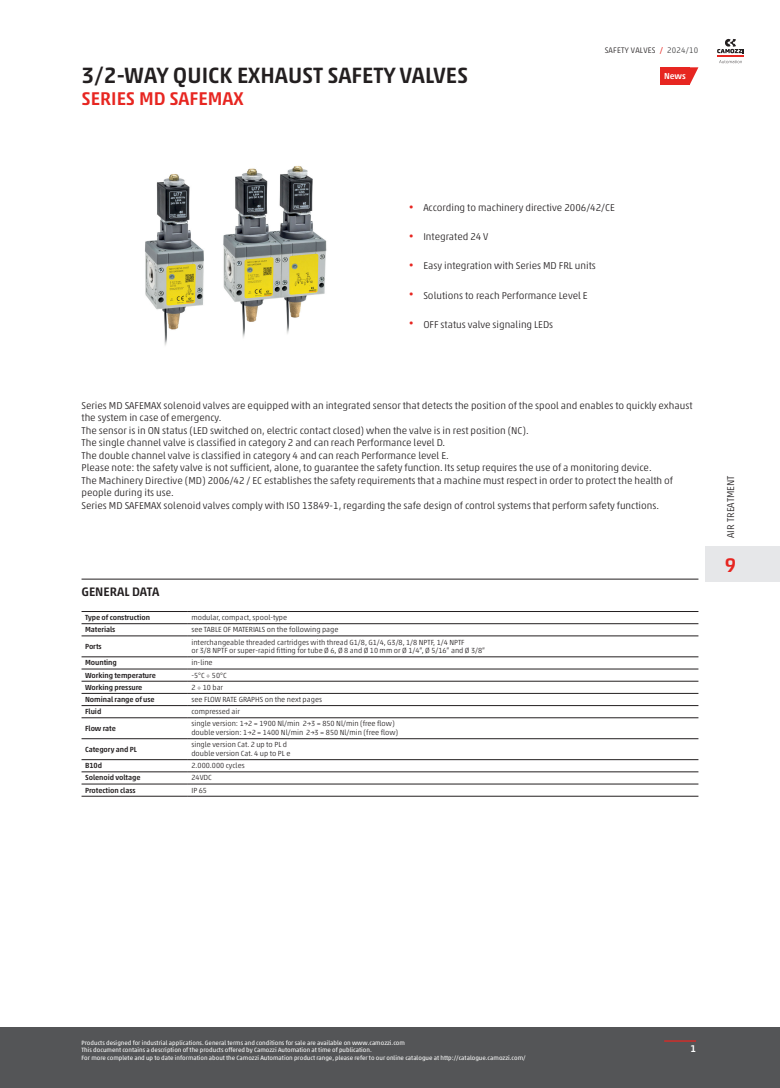
<style>
.page{position:relative;width:780px;height:1088px;background:#fff}
.page>*{position:absolute;margin:0;border:0;box-sizing:border-box;transform-origin:0 0}
.TITOLO_Home{font:500 22.5px "Akko W1 G";color:#231f20}
.Num_catalogo_no_lingua{font:500 20px "Akko W1 G";color:#e72621}
.SOTTOTITOLO_Home{font:500 18.75px "Akko W1 G";color:#e72621}
.Titolo_SEZIONE{font:500 12.5px "Akko W1 G";color:#231f20}
.Descrizione_prodotto{font:300 10px/12.5px "Akko W1 G";color:#231f20}
.NOME_CATALOGO{font:300 10px "Akko W1 G";color:#231f20}
.t1{font:500 10px "Akko W1 G";color:#fff}
.scritta_NEW_no_lingua{font:500 8.75px "Akko W1 G";color:#fff}
.Edizione_catalogo{font:300 8.12px "Akko W1 G";letter-spacing:.025em;color:#231f20}
.Testi_tabella_general_data{font:300 7.5px/8.8px "Akko W1 G";color:#231f20}
.Titoli_tabella_general_data{font:500 7.5px "Akko W1 G";letter-spacing:-.01em;color:#231f20}
.footNotes{font:6.25px/7.5px "Akko W1 G";color:#fff}
.s1{font-weight:400;color:#e72621}
.s2{color:#3e3e3f}
.s3{font-weight:400;font-size:8.75px;color:#e72621}
</style>
<div class="page">
<hr style="left:81px;top:579px;width:617px;height:1px;background:#231f20">
<svg style="left:81px;top:624px;width:617px;height:172px"></svg>
<hr style="left:188px;top:611px;width:510px;height:1px;background:#231f20">
<hr style="left:188px;top:623px;width:510px;height:1px;background:#231f20">
<hr style="left:188px;top:636px;width:510px;height:1px;background:#231f20">
<hr style="left:188px;top:657px;width:510px;height:1px;background:#231f20">
<hr style="left:188px;top:669px;width:510px;height:1px;background:#231f20">
<hr style="left:188px;top:681px;width:510px;height:1px;background:#231f20">
<hr style="left:188px;top:693px;width:510px;height:1px;background:#231f20">
<hr style="left:188px;top:705px;width:510px;height:1px;background:#231f20">
<hr style="left:188px;top:717px;width:510px;height:1px;background:#231f20">
<hr style="left:188px;top:738px;width:510px;height:1px;background:#231f20">
<hr style="left:188px;top:759px;width:510px;height:1px;background:#231f20">
<hr style="left:188px;top:771px;width:510px;height:1px;background:#231f20">
<hr style="left:188px;top:784px;width:510px;height:1px;background:#231f20">
<hr style="left:188px;top:796px;width:510px;height:1px;background:#231f20">
<hr style="left:81px;top:611px;width:107px;height:1px;background:#231f20">
<hr style="left:81px;top:623px;width:107px;height:1px;background:#231f20">
<hr style="left:81px;top:636px;width:107px;height:1px;background:#231f20">
<hr style="left:81px;top:657px;width:107px;height:1px;background:#231f20">
<hr style="left:81px;top:669px;width:107px;height:1px;background:#231f20">
<hr style="left:81px;top:681px;width:107px;height:1px;background:#231f20">
<hr style="left:81px;top:693px;width:107px;height:1px;background:#231f20">
<hr style="left:81px;top:705px;width:107px;height:1px;background:#231f20">
<hr style="left:81px;top:717px;width:107px;height:1px;background:#231f20">
<hr style="left:81px;top:738px;width:107px;height:1px;background:#231f20">
<hr style="left:81px;top:759px;width:107px;height:1px;background:#231f20">
<hr style="left:81px;top:771px;width:107px;height:1px;background:#231f20">
<hr style="left:81px;top:784px;width:107px;height:1px;background:#231f20">
<hr style="left:81px;top:796px;width:107px;height:1px;background:#231f20">
<img style="left:145px;top:166px;width:182px;height:180px">
<svg style="left:689px;top:67px;width:9px;height:18px"></svg>
<div style="left:660px;top:67px;width:29px;height:18px;background:#e72621"></div>
<div style="left:0;top:1027px;width:18px;height:61px;background:#545557"></div>
<div style="left:18px;top:1027px;width:762px;height:61px;background:#545557"></div>
<hr style="left:664px;top:1040px;width:32px;height:1px;background:#e72621">
<svg style="left:717px;top:39px;width:26px;height:24px"></svg>
<div style="left:705px;top:547px;width:50px;height:35px;background:#e6e7e9"></div>
<div style="left:755px;top:547px;width:25px;height:35px;background:#e6e7e9"></div>
<p class="TITOLO_Home" style="left:81px;top:58px;width:388px">3/2-WAY QUICK EXHAUST SAFETY VALVES</p>
<p class="SOTTOTITOLO_Home" style="left:81px;top:85px;width:164px">SERIES MD SAFEMAX</p>
<p class="Edizione_catalogo" style="left:604px;top:45px;width:95px">SAFETY VALVES <span class="s1">/</span> <span class="s2">2024/10</span></p>
<p class="scritta_NEW_no_lingua" style="left:664px;top:70px;width:23px">News</p>
<p class="Descrizione_prodotto" style="left:409px;top:201px;width:207px"><span class="s3">•</span> According to machinery directive 2006/42/CE</p>
<p class="Descrizione_prodotto" style="left:409px;top:230px;width:81px"><span class="s3">•</span> Integrated 24 V</p>
<p class="Descrizione_prodotto" style="left:409px;top:259px;width:188px"><span class="s3">•</span> Easy integration with Series MD FRL units</p>
<p class="Descrizione_prodotto" style="left:409px;top:288px;width:180px"><span class="s3">•</span> Solutions to reach Performance Level E</p>
<p class="Descrizione_prodotto" style="left:409px;top:317px;width:145px"><span class="s3">•</span> OFF status valve signaling LEDs</p>
<p class="Descrizione_prodotto" style="left:81px;top:398px;width:612px">Series MD SAFEMAX solenoid valves are equipped with an integrated sensor that detects the position of the spool and enables to quickly exhaust the system in case of emergency.<br>The sensor is in ON status (LED switched on, electric contact closed) when the valve is in rest position (NC).<br>The single channel valve is classified in category 2 and can reach Performance level D.<br>The double channel valve is classified in category 4 and can reach Performance level E.<br>Please note: the safety valve is not sufficient, alone, to guarantee the safety function. Its setup requires the use of a monitoring device.<br>The Machinery Directive (MD) 2006/42 / EC establishes the safety requirements that a machine must respect in order to protect the health of people during its use.<br>Series MD SAFEMAX solenoid valves comply with ISO 13849-1, regarding the safe design of control systems that perform safety functions.</p>
<p class="Titolo_SEZIONE" style="left:81px;top:583px;width:79px">GENERAL DATA</p>
<p class="Titoli_tabella_general_data" style="left:85px;top:612px;width:66px">Type of construction</p>
<p class="Testi_tabella_general_data" style="left:191px;top:613px;width:97px">modular, compact, spool-type</p>
<p class="Titoli_tabella_general_data" style="left:85px;top:624px;width:32px">Materials</p>
<p class="Testi_tabella_general_data" style="left:191px;top:625px;width:148px">see TABLE OF MATERIALS on the following page</p>
<p class="Titoli_tabella_general_data" style="left:85px;top:641px;width:18px">Ports</p>
<p class="Testi_tabella_general_data" style="left:191px;top:637px;width:295px">interchangeable threaded cartridges with thread G1/8, G1/4, G3/8, 1/8 NPTF, 1/4 NPTF<br>or 3/8 NPTF or super-rapid fitting for tube Ø 6, Ø 8 and Ø 10 mm or Ø 1/4”, Ø 5/16” and Ø 3/8”</p>
<p class="Titoli_tabella_general_data" style="left:85px;top:657px;width:33px">Mounting</p>
<p class="Testi_tabella_general_data" style="left:191px;top:658px;width:23px">in-line</p>
<p class="Titoli_tabella_general_data" style="left:85px;top:669px;width:72px">Working temperature</p>
<p class="Testi_tabella_general_data" style="left:191px;top:670px;width:37px">-5°C ÷ 50°C</p>
<p class="Titoli_tabella_general_data" style="left:85px;top:682px;width:59px">Working pressure</p>
<p class="Testi_tabella_general_data" style="left:191px;top:682px;width:33px">2 ÷ 10 bar</p>
<p class="Titoli_tabella_general_data" style="left:85px;top:694px;width:71px">Nominal range of use</p>
<p class="Testi_tabella_general_data" style="left:191px;top:694px;width:132px">see FLOW RATE GRAPHS on the next pages</p>
<p class="Titoli_tabella_general_data" style="left:85px;top:706px;width:18px">Fluid</p>
<p class="Testi_tabella_general_data" style="left:191px;top:707px;width:50px">compressed air</p>
<p class="Titoli_tabella_general_data" style="left:85px;top:723px;width:32px">Flow rate</p>
<p class="Testi_tabella_general_data" style="left:191px;top:719px;width:208px">single version: 1→2 = 1900 Nl/min 2→3 = 850 Nl/min (free flow) double version: 1→2 = 1400 Nl/min 2→3 = 850 Nl/min (free flow)</p>
<p class="Titoli_tabella_general_data" style="left:85px;top:743px;width:53px">Category and PL</p>
<p class="Testi_tabella_general_data" style="left:191px;top:740px;width:100px">single version Cat. 2 up to PL d double version Cat. 4 up to PL e</p>
<p class="Titoli_tabella_general_data" style="left:85px;top:760px;width:19px">B10d</p>
<p class="Testi_tabella_general_data" style="left:191px;top:761px;width:55px">2.000.000 cycles</p>
<p class="Titoli_tabella_general_data" style="left:85px;top:772px;width:57px">Solenoid voltage</p>
<p class="Testi_tabella_general_data" style="left:191px;top:773px;width:22px">24VDC</p>
<p class="Titoli_tabella_general_data" style="left:85px;top:784px;width:52px">Protection class</p>
<p class="Testi_tabella_general_data" style="left:191px;top:785px;width:17px">IP 65</p>
<p class="NOME_CATALOGO" style="left:723px;top:538px;width:64px;rotate:-90deg">AIR TREATMENT</p>
<p class="Num_catalogo_no_lingua" style="left:724px;top:550px;width:13px">9</p>
<p class="footNotes" style="left:81px;top:1038px;width:445px">Products designed for industrial applications. General terms and conditions for sale are available on www.camozzi.com<br>This document contains a description of the products offered by Camozzi Automation at time of publication.<br>For more complete and up to date information about the Camozzi Automation product range, please refer to our online catalogue at http://catalogue.camozzi.com/</p>
<p class="t1" style="left:690px;top:1041px;width:7px">1</p>
</div>
